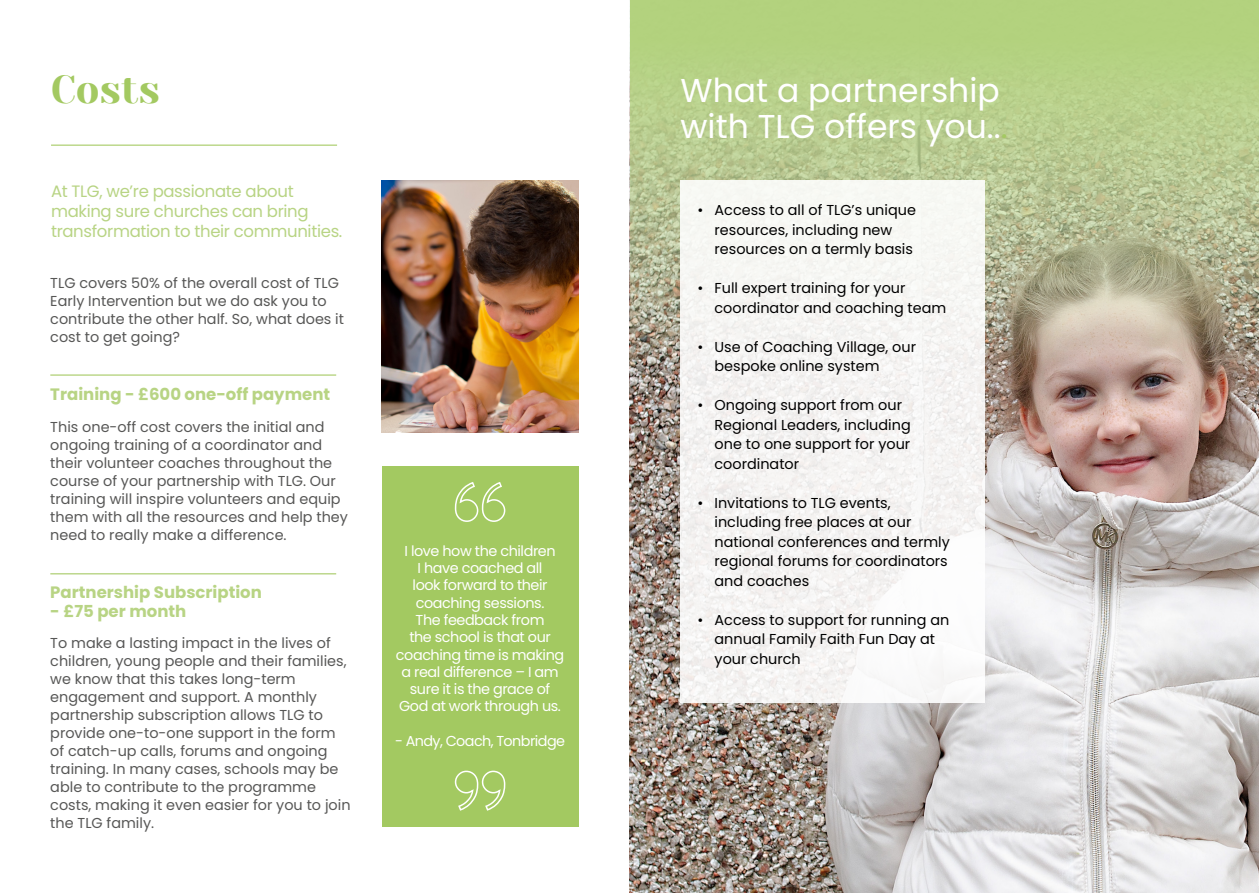
<style>
.page{position:relative;width:1259px;height:893px;background:#fff}
.page>*{position:absolute;margin:0;border:0;box-sizing:border-box;transform-origin:0 0}
.t1{font:39px "Yeseva One";letter-spacing:.005em;color:#a3c961}
.t2{font:33px/36px "Poppins";color:#fff}
.t3{font:16.5px/19.8px "Poppins";letter-spacing:-.02em;color:#b8d484}
.t4{font:700 16.5px "Poppins";color:#b8d484}
.t5{font:14.4px/18px "Poppins";color:#575756}
.t6{font:14.4px/19.5px "Poppins";color:#000}
.t7{font:14.4px/17.2px "Poppins";letter-spacing:-.03em;color:#fff;text-align:center}
.s1{color:#a3c961}
</style>
<div class="page">
<img style="left:629px;top:396px;width:630px;height:497px">
<svg style="left:630px;top:0;width:629px;height:396px;background:#b4c18b"></svg>
<div style="left:680px;top:180px;width:304px;height:522px;background:#f6f6f3"></div>
<hr style="left:51px;top:145px;width:286px;height:1px;background:#aecf72">
<hr style="left:50px;top:374px;width:286px;height:2px;background:#aecf72">
<hr style="left:50px;top:573px;width:286px;height:1px;background:#aecf72">
<div style="left:382px;top:466px;width:196px;height:360px;background:#a3c961"></div>
<svg style="left:454px;top:482px;width:52px;height:40px"></svg>
<svg style="left:454px;top:770px;width:52px;height:41px"></svg>
<img style="left:382px;top:180px;width:196px;height:252px">
<h1 class="t1" style="left:51px;top:67px;width:111px">Costs</h1>
<p class="t3" style="left:51px;top:182px;width:293px">At TLG, we’re passionate about making sure churches can bring transformation to their communities.</p>
<p class="t5" style="left:50px;top:274px;width:295px">TLG covers 50% of the overall cost of TLG Early Intervention but we do ask you to contribute the other half. So, what does it cost to get going?</p>
<p class="t4" style="left:50px;top:384px;width:281px">Training - £600 one-off payment</p>
<p class="t5" style="left:50px;top:418px;width:299px">This one-off cost covers the initial and ongoing training of a coordinator and their volunteer coaches throughout the course of your partnership with TLG. Our training will inspire volunteers and equip them with all the resources and help they need to really make a difference.</p>
<p class="t4" style="left:50px;top:582px;width:213px">Partnership Subscription</p>
<p class="t4" style="left:50px;top:602px;width:137px">- £75 per month</p>
<p class="t5" style="left:50px;top:634px;width:302px">To make a lasting impact in the lives of children, young people and their families, we know that this takes long-term engagement and support. A monthly partnership subscription allows TLG to provide one-to-one support in the form of catch-up calls, forums and ongoing training. In many cases, schools may be able to contribute to the programme costs, making it even easier for you to join the TLG family.</p>
<p class="t7" style="left:396px;top:542px;width:170px">I love how the children<br>I have coached all<br>look forward to their coaching sessions.<br>The feedback from<br>the school is that our coaching time is making a real difference – I am sure it is the grace of<br>God at work through us.</p>
<p class="t7" style="left:395px;top:732px;width:171px">- Andy, Coach, Tonbridge</p>
<h2 class="t2" style="left:680px;top:73px;width:328px">What a partnership with TLG offers you..<span class="s1">.</span></h2>
<p class="t6" style="left:714px;top:200px;width:203px;text-indent:-17px">• Access to all of TLG’s unique resources, including new resources on a termly basis</p>
<p class="t6" style="left:714px;top:278px;width:233px;text-indent:-17px">• Full expert training for your coordinator and coaching team</p>
<p class="t6" style="left:714px;top:337px;width:203px;text-indent:-17px">• Use of Coaching Village, our bespoke online system</p>
<p class="t6" style="left:714px;top:395px;width:198px;text-indent:-17px">• Ongoing support from our<br>Regional Leaders, including one to one support for your coordinator</p>
<p class="t6" style="left:714px;top:493px;width:237px;text-indent:-17px">• Invitations to TLG events, including free places at our national conferences and termly regional forums for coordinators and coaches</p>
<p class="t6" style="left:714px;top:610px;width:236px;text-indent:-17px">• Access to support for running an annual Family Faith Fun Day at your church</p>
</div>
